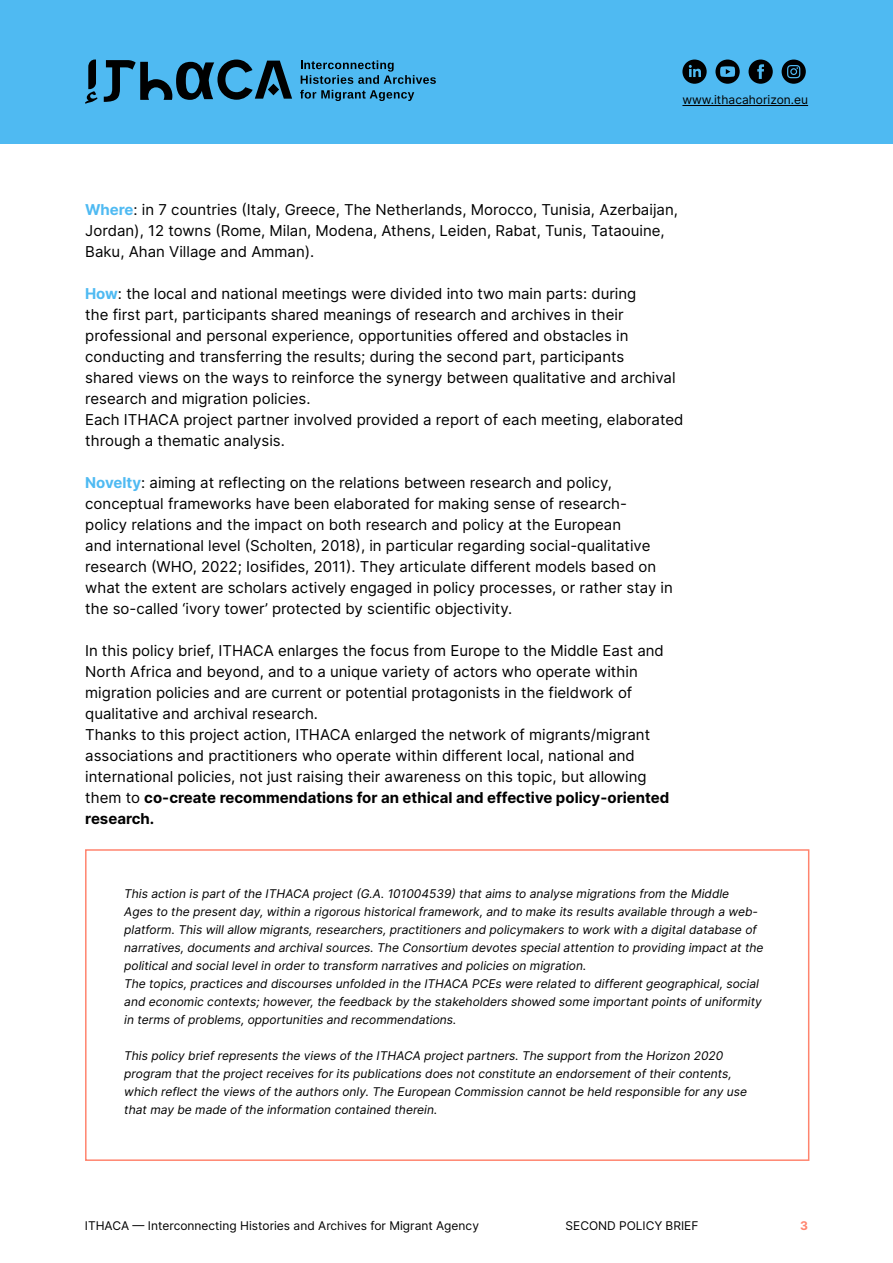
<style>
.page{position:relative;width:893px;height:1263px;background:#fff}
.page>*{position:absolute;margin:0;border:0;box-sizing:border-box;transform-origin:0 0}
.t1{font:15px/21px "Inter";color:#000}
.t2{font:italic 12px/18px "Inter";color:#000}
.t3{font:12px "Inter";color:#000}
.t4{font:700 12px "Inter";color:#ff846e}
.s1{font-weight:700;color:#4fbaf2}
.s2{font-weight:700}
</style>
<div class="page">
<div style="left:0;top:0;width:893px;height:144px;background:#4fbaf2"></div>
<svg style="left:301px;top:60px;width:135px;height:24px"></svg>
<svg style="left:300px;top:90px;width:114px;height:11px"></svg>
<svg style="left:85px;top:60px;width:207px;height:44px"></svg>
<hr style="left:682px;top:105px;width:126px;height:1px;background:#000">
<svg style="left:715px;top:60px;width:25px;height:24px"></svg>
<svg style="left:682px;top:60px;width:25px;height:24px"></svg>
<svg style="left:748px;top:60px;width:25px;height:24px"></svg>
<svg style="left:782px;top:60px;width:24px;height:24px"></svg>
<div style="left:85px;top:849px;width:724px;height:312px;border:2px solid #ff846e"></div>
<p class="t3" style="left:682px;top:90px;width:127px">www.ithacahorizon.eu</p>
<p class="t1" style="left:85px;top:199px;width:594px"><span class="s1">Where</span>: in 7 countries (Italy, Greece, The Netherlands, Morocco, Tunisia, Azerbaijan,<br>Jordan), 12 towns (Rome, Milan, Modena, Athens, Leiden, Rabat, Tunis, Tataouine,<br>Baku, Ahan Village and Amman).</p>
<p class="t1" style="left:85px;top:283px;width:600px"><span class="s1">How</span>: the local and national meetings were divided into two main parts: during<br>the first part, participants shared meanings of research and archives in their professional and personal experience, opportunities offered and obstacles in conducting and transferring the results; during the second part, participants<br>shared views on the ways to reinforce the synergy between qualitative and archival research and migration policies.<br>Each ITHACA project partner involved provided a report of each meeting, elaborated through a thematic analysis.</p>
<p class="t1" style="left:85px;top:472px;width:589px"><span class="s1">Novelty</span>: aiming at reflecting on the relations between research and policy, conceptual frameworks have been elaborated for making sense of research-<br>policy relations and the impact on both research and policy at the European<br>and international level (Scholten, 2018), in particular regarding social-qualitative research (WHO, 2022; Iosifides, 2011). They articulate different models based on what the extent are scholars actively engaged in policy processes, or rather stay in the so-called ‘ivory tower’ protected by scientific objectivity.</p>
<p class="t1" style="left:85px;top:640px;width:586px">In this policy brief, ITHACA enlarges the focus from Europe to the Middle East and North Africa and beyond, and to a unique variety of actors who operate within migration policies and are current or potential protagonists in the fieldwork of qualitative and archival research.<br>Thanks to this project action, ITHACA enlarged the network of migrants/migrant associations and practitioners who operate within different local, national and international policies, not just raising their awareness on this topic, but allowing them to <span class="s2">co-create recommendations for an ethical and effective policy-oriented research.</span></p>
<p class="t2" style="left:124px;top:884px;width:641px">This action is part of the ITHACA project (G.A. 101004539) that aims to analyse migrations from the Middle<br>Ages to the present day, within a rigorous historical framework, and to make its results available through a web&shy;platform. This will allow migrants, researchers, practitioners and policymakers to work with a digital database of narratives, documents and archival sources. The Consortium devotes special attention to providing impact at the political and social level in order to transform narratives and policies on migration.<br>The topics, practices and discourses unfolded in the ITHACA PCEs were related to different geographical, social and economic contexts; however, the feedback by the stakeholders showed some important points of uniformity in terms of problems, opportunities and recommendations.</p>
<p class="t2" style="left:124px;top:1046px;width:624px">This policy brief represents the views of the ITHACA project partners. The support from the Horizon 2020 program that the project receives for its publications does not constitute an endorsement of their contents, which reflect the views of the authors only. The European Commission cannot be held responsible for any use that may be made of the information contained therein.</p>
<p class="t3" style="left:85px;top:1216px;width:396px">ITHACA — Interconnecting Histories and Archives for Migrant Agency</p>
<p class="t4" style="left:800px;top:1216px;width:9px">3</p>
<p class="t3" style="left:565px;top:1216px;width:134px">SECOND POLICY BRIEF</p>
</div>
